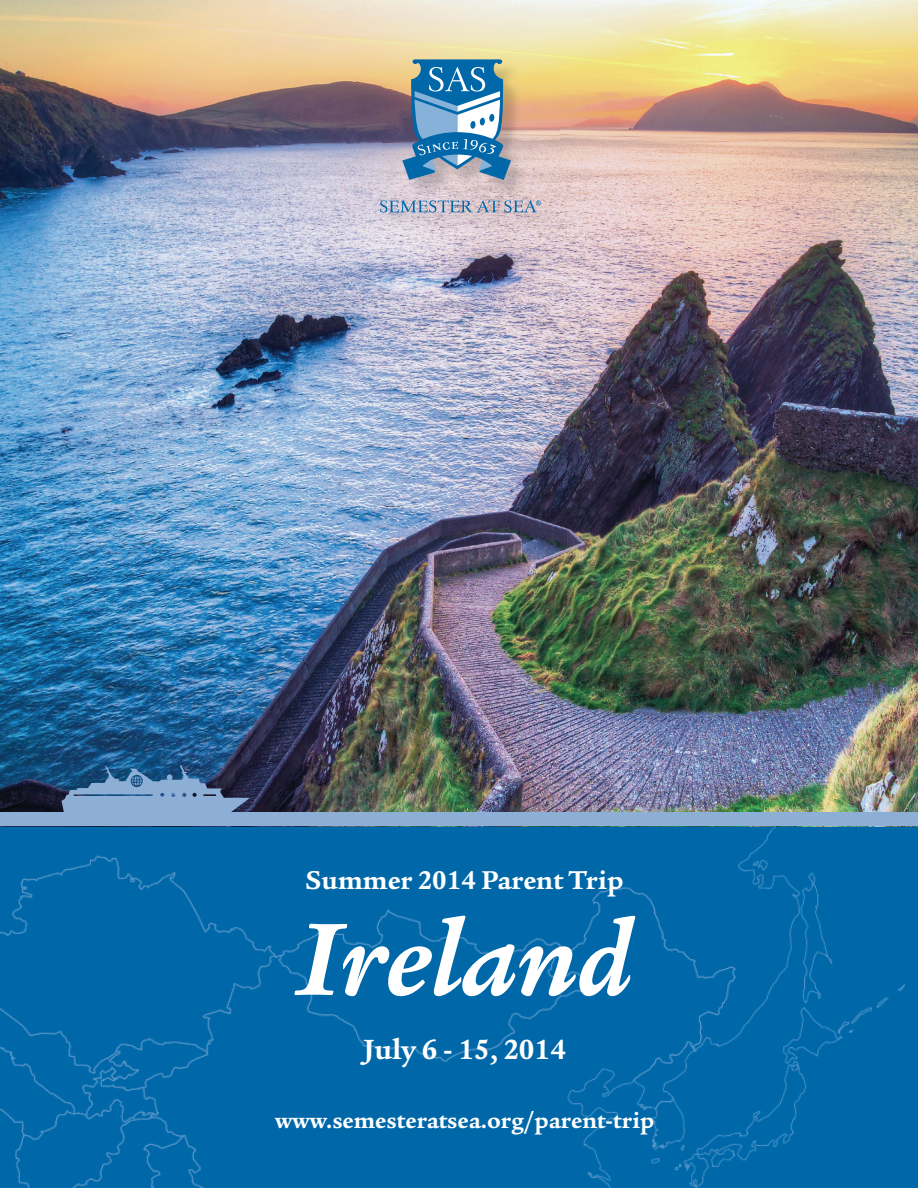
<style>
.page{position:relative;width:918px;height:1188px;background:#fff}
.page>*{position:absolute;margin:0;border:0;box-sizing:border-box;transform-origin:0 0}
.t1{font:italic 700 111.9px "Legacy Serif ITC Pro";color:#fff}
.t2{font:700 30.15px "Legacy Serif ITC Pro";color:#fff}
.t3{font:700 27.9px "Legacy Serif ITC Pro";color:#fff}
.t4{font:700 24.15px "Legacy Serif ITC Pro";color:#fff}
</style>
<div class="page">
<img style="left:0;top:0;width:918px;height:1188px">
<img style="left:383px;top:61px;width:176px;height:170px">
<svg style="left:402px;top:59px;width:109px;height:121px;background:#6596b6"></svg>
<svg style="left:380px;top:200px;width:161px;height:13px;background:#a4aec3"></svg>
<div style="left:0;top:812px;width:918px;height:14px;background:#8dafd6"></div>
<svg style="left:62px;top:765px;width:188px;height:47px;background:#597ca4"></svg>
<p class="t3" style="left:305px;top:863px;width:320px">Summer 2014 Parent Trip</p>
<h1 class="t1" style="left:297px;top:888px;width:337px">Ireland</h1>
<p class="t2" style="left:363px;top:1031px;width:204px">July 6 - 15, 2014</p>
<p class="t4" style="left:275px;top:1106px;width:381px">www.semesteratsea.org/parent-trip</p>
</div>
